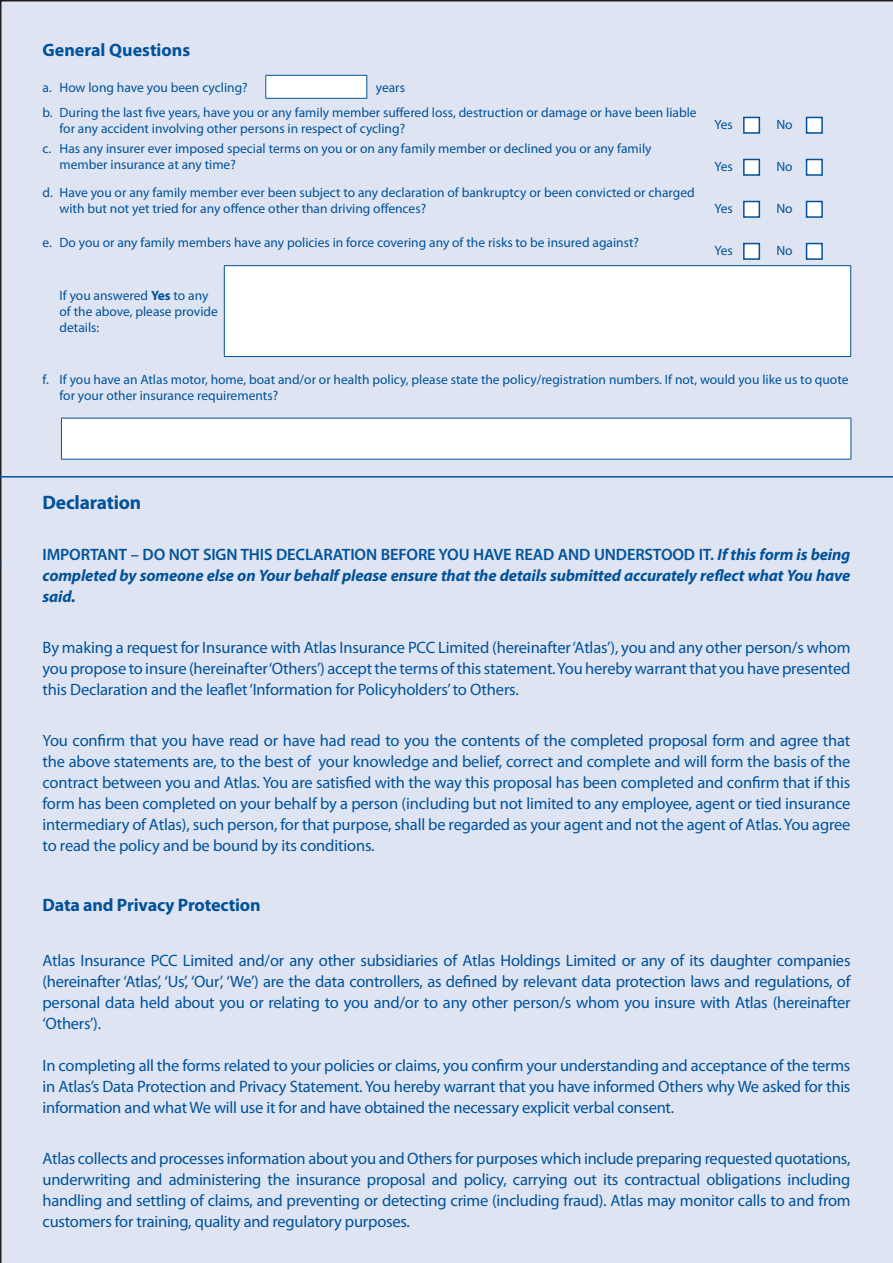
<style>
.page{position:relative;width:893px;height:1263px;background:#dee4f1}
.page>*{position:absolute;margin:0;border:0;box-sizing:border-box;transform-origin:0 0}
.atlas_subheads{font:700 19.5px "Myriad Pro";letter-spacing:-.01em;color:#01529b}
.atlas_subheads_small{font:700 18px "Myriad Pro";letter-spacing:-.01em;color:#01529a}
.atlas_body{font:16.5px/21px "Myriad Pro";letter-spacing:-.015em;color:#01529b;text-align:justify}
.atlas_subheads_small-2{font:16.5px/21px "Myriad Pro";letter-spacing:-.01em;color:#01529b;text-align:justify}
.atlas_subheads_small-3{font:italic 700 16.5px/21px "Myriad Pro";letter-spacing:-.01em;color:#01529b;text-align:justify}
.Body_Text{font:13.5px/16.2px "Myriad Pro";color:#01529a}
.Body_text{font:13.5px "Myriad Pro";color:#01529a}
.s1{font-weight:700}
.s2{font-weight:600;font-style:normal}
</style>
<div class="page">
<div style="left:266px;top:75px;width:101px;height:23px;background:#fff"></div>
<hr style="left:265px;top:75px;width:102px;height:1px;background:#01529a">
<svg style="left:265px;top:76px;width:1px;height:22px"></svg>
<svg style="left:366px;top:76px;width:1px;height:22px"></svg>
<hr style="left:265px;top:98px;width:102px;height:1px;background:#01529a">
<div style="left:224px;top:266px;width:627px;height:90px;background:#fff"></div>
<hr style="left:224px;top:265px;width:627px;height:1px;background:#01529a">
<hr style="left:224px;top:266px;width:1px;height:90px;background:#01529a">
<hr style="left:850px;top:266px;width:1px;height:90px;background:#01529a">
<hr style="left:224px;top:356px;width:627px;height:1px;background:#01529a">
<div style="left:61px;top:418px;width:790px;height:41px;background:#fff"></div>
<hr style="left:61px;top:418px;width:790px;height:1px;background:#01529a">
<hr style="left:61px;top:418px;width:1px;height:41px;background:#01529a">
<hr style="left:850px;top:418px;width:1px;height:41px;background:#01529a">
<hr style="left:61px;top:459px;width:790px;height:1px;background:#01529a">
<div style="left:743px;top:117px;width:17px;height:17px;background:#fff;border:2px solid #01529a"></div>
<div style="left:806px;top:117px;width:17px;height:17px;background:#fff;border:2px solid #01529a"></div>
<div style="left:743px;top:159px;width:17px;height:17px;background:#fff;border:2px solid #01529a"></div>
<div style="left:806px;top:159px;width:17px;height:17px;background:#fff;border:2px solid #01529a"></div>
<div style="left:743px;top:201px;width:17px;height:17px;background:#fff;border:2px solid #01529a"></div>
<div style="left:806px;top:201px;width:17px;height:17px;background:#fff;border:2px solid #01529a"></div>
<div style="left:743px;top:243px;width:17px;height:17px;background:#fff;border:2px solid #01529a"></div>
<div style="left:806px;top:243px;width:17px;height:17px;background:#fff;border:2px solid #01529a"></div>
<svg style="left:0;top:273px;width:2px;height:990px;background:#515054"></svg>
<hr style="left:0;top:476px;width:893px;height:1px;background:#01529a">
<p class="atlas_subheads_small" style="left:43px;top:39px;width:149px">General Questions</p>
<p class="Body_Text" style="left:43px;top:79px;width:207px">a. How long have you been cycling?</p>
<p class="Body_Text" style="left:376px;top:79px;width:31px">years</p>
<p class="Body_Text" style="left:60px;top:104px;width:639px;text-indent:-17px">b. During the last five years, have you or any family member suffered loss, destruction or damage or have been liable for any accident involving other persons in respect of cycling?</p>
<p class="Body_Text" style="left:60px;top:140px;width:593px;text-indent:-17px">c. Has any insurer ever imposed special terms on you or on any family member or declined you or any family member insurance at any time?</p>
<p class="Body_Text" style="left:60px;top:184px;width:637px;text-indent:-17px">d. Have you or any family member ever been subject to any declaration of bankruptcy or been convicted or charged with but not yet tried for any offence other than driving offences?</p>
<p class="Body_Text" style="left:43px;top:235px;width:598px">e. Do you or any family members have any policies in force covering any of the risks to be insured against?</p>
<p class="Body_Text" style="left:60px;top:287px;width:160px">If you answered <span class="s1">Yes</span> to any of the above, please provide details:</p>
<p class="Body_text" style="left:714px;top:116px;width:20px">Yes</p>
<p class="Body_text" style="left:776px;top:116px;width:18px">No</p>
<p class="Body_text" style="left:714px;top:158px;width:20px">Yes</p>
<p class="Body_text" style="left:776px;top:158px;width:18px">No</p>
<p class="Body_text" style="left:714px;top:200px;width:20px">Yes</p>
<p class="Body_text" style="left:776px;top:200px;width:18px">No</p>
<p class="Body_text" style="left:714px;top:242px;width:20px">Yes</p>
<p class="Body_text" style="left:776px;top:242px;width:18px">No</p>
<p class="Body_Text" style="left:60px;top:371px;width:790px;text-indent:-17px">f. If you have an Atlas motor, home, boat and/or or health policy, please state the policy/registration numbers. If not, would you like us to quote for your other insurance requirements?</p>
<p class="atlas_subheads" style="left:43px;top:490px;width:100px">Declaration</p>
<p class="atlas_subheads_small-3" style="left:43px;top:543px;width:809px"><span class="s2">IMPORTANT – DO NOT SIGN THIS DECLARATION BEFORE YOU HAVE READ AND UNDERSTOOD IT.</span> If this form is being completed by someone else on Your behalf please ensure that the details submitted accurately reflect what You have said.</p>
<p class="atlas_subheads_small-2" style="left:43px;top:637px;width:809px">By making a request for Insurance with Atlas Insurance PCC Limited (hereinafter ‘Atlas’), you and any other person/s whom you propose to insure (hereinafter ‘Others’) accept the terms of this statement. You hereby warrant that you have presented this Declaration and the leaflet ‘Information for Policyholders’ to Others.</p>
<p class="atlas_subheads_small-2" style="left:43px;top:730px;width:809px">You confirm that you have read or have had read to you the contents of the completed proposal form and agree that the above statements are, to the best of your knowledge and belief, correct and complete and will form the basis of the contract between you and Atlas. You are satisfied with the way this proposal has been completed and confirm that if this form has been completed on your behalf by a person (including but not limited to any employee, agent or tied insurance intermediary of Atlas), such person, for that purpose, shall be regarded as your agent and not the agent of Atlas. You agree to read the policy and be bound by its conditions.</p>
<p class="atlas_subheads_small" style="left:43px;top:893px;width:220px">Data and Privacy Protection</p>
<p class="atlas_body" style="left:43px;top:950px;width:809px">Atlas Insurance PCC Limited and/or any other subsidiaries of Atlas Holdings Limited or any of its daughter companies (hereinafter ‘Atlas’, ‘Us’, ‘Our’, ‘We’) are the data controllers, as defined by relevant data protection laws and regulations, of personal data held about you or relating to you and/or to any other person/s whom you insure with Atlas (hereinafter ‘Others’).</p>
<p class="atlas_body" style="left:43px;top:1055px;width:809px">In completing all the forms related to your policies or claims, you confirm your understanding and acceptance of the terms in Atlas’s Data Protection and Privacy Statement. You hereby warrant that you have informed Others why We asked for this information and what We will use it for and have obtained the necessary explicit verbal consent.</p>
<p class="atlas_body" style="left:43px;top:1148px;width:809px">Atlas collects and processes information about you and Others for purposes which include preparing requested quotations, underwriting and administering the insurance proposal and policy, carrying out its contractual obligations including handling and settling of claims, and preventing or detecting crime (including fraud). Atlas may monitor calls to and from customers for training, quality and regulatory purposes.</p>
</div>
